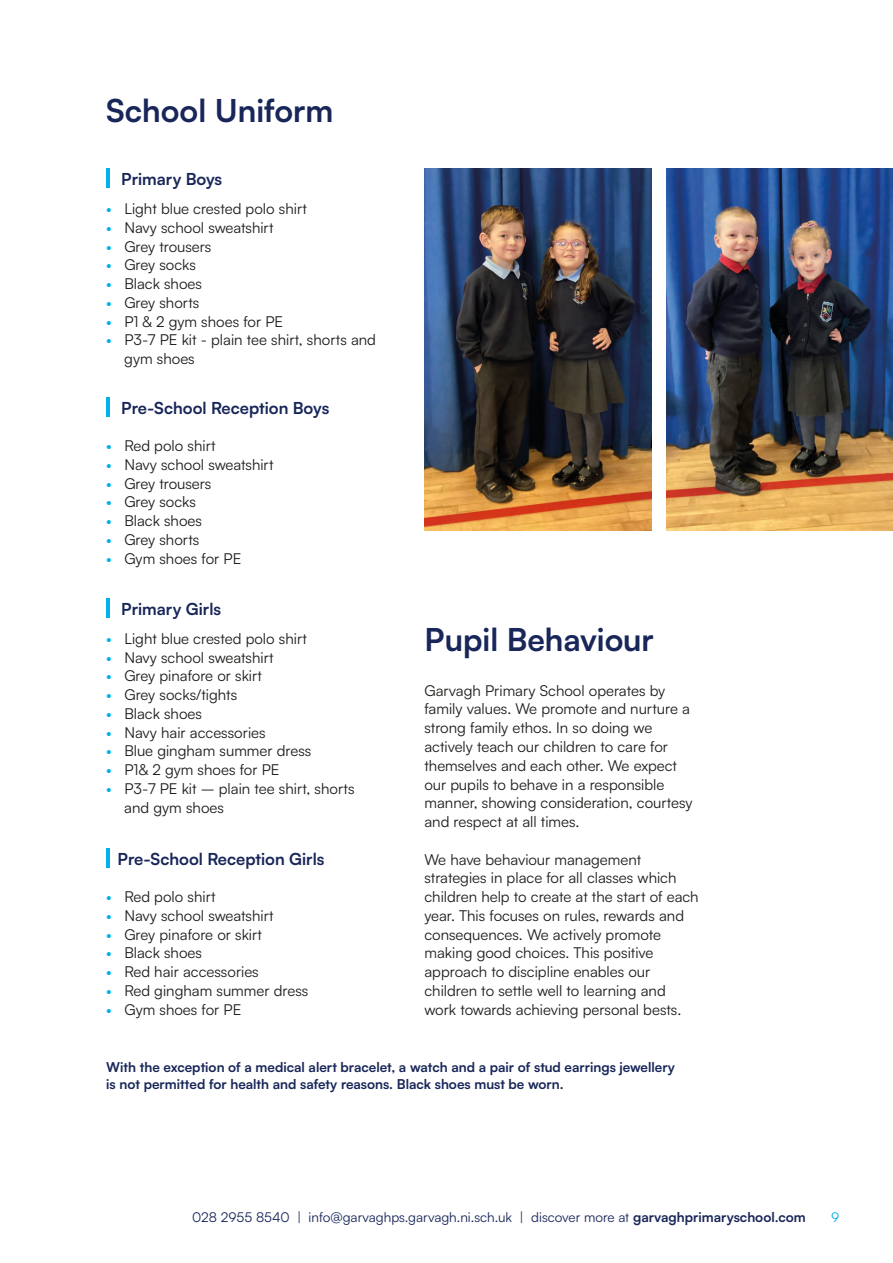
<style>
.page{position:relative;width:893px;height:1263px;background:#fff}
.page>*{position:absolute;margin:0;border:0;box-sizing:border-box;transform-origin:0 0}
.t1{font:700 31.5px "Satoshi";color:#182659}
.t2{font:700 16.5px "Satoshi";color:#182659}
.t3{font:15px/18.8px "Satoshi";color:#1d1d1b}
.t4{font:700 13.5px/17px "Satoshi";color:#182659}
.t5{font:13.5px "Satoshi";color:#182659}
.t6{font:13.5px "Satoshi";color:#00b1eb}
.s1{color:#00b1eb}
.s2{font-weight:700}
</style>
<div class="page">
<hr style="left:106px;top:169px;width:3px;height:19px;background:#00b1eb">
<hr style="left:106px;top:397px;width:3px;height:20px;background:#00b1eb">
<hr style="left:106px;top:598px;width:3px;height:20px;background:#00b1eb">
<hr style="left:106px;top:848px;width:3px;height:20px;background:#00b1eb">
<img style="left:425px;top:169px;width:226px;height:362px">
<img style="left:666px;top:169px;width:227px;height:362px">
<h1 class="t1" style="left:106px;top:90px;width:229px">School Uniform</h1>
<p class="t2" style="left:121px;top:168px;width:103px">Primary Boys</p>
<p class="t3" style="left:106px;top:199px;width:202px"><span class="s1">•</span> Light blue crested polo shirt</p>
<p class="t3" style="left:106px;top:236px;width:107px"><span class="s1">•</span> Grey trousers</p>
<p class="t3" style="left:106px;top:218px;width:169px"><span class="s1">•</span> Navy school sweatshirt</p>
<p class="t3" style="left:106px;top:255px;width:91px"><span class="s1">•</span> Grey socks</p>
<p class="t3" style="left:106px;top:274px;width:97px"><span class="s1">•</span> Black shoes</p>
<p class="t3" style="left:106px;top:293px;width:95px"><span class="s1">•</span> Grey shorts</p>
<p class="t3" style="left:124px;top:330px;width:253px;text-indent:-18px"><span class="s1">•</span> P3-7 PE kit - plain tee shirt, shorts and gym shoes</p>
<p class="t3" style="left:106px;top:311px;width:178px"><span class="s1">•</span> P1 &amp; 2 gym shoes for PE</p>
<p class="t2" style="left:121px;top:397px;width:210px">Pre-School Reception Boys</p>
<p class="t3" style="left:106px;top:436px;width:111px"><span class="s1">•</span> Red polo shirt</p>
<p class="t3" style="left:106px;top:455px;width:169px"><span class="s1">•</span> Navy school sweatshirt</p>
<p class="t3" style="left:106px;top:473px;width:107px"><span class="s1">•</span> Grey trousers</p>
<p class="t3" style="left:106px;top:492px;width:91px"><span class="s1">•</span> Grey socks</p>
<p class="t3" style="left:106px;top:511px;width:97px"><span class="s1">•</span> Black shoes</p>
<p class="t3" style="left:106px;top:530px;width:95px"><span class="s1">•</span> Grey shorts</p>
<p class="t3" style="left:106px;top:548px;width:137px"><span class="s1">•</span> Gym shoes for PE</p>
<p class="t2" style="left:121px;top:598px;width:101px">Primary Girls</p>
<p class="t3" style="left:106px;top:629px;width:202px"><span class="s1">•</span> Light blue crested polo shirt</p>
<p class="t3" style="left:106px;top:647px;width:169px"><span class="s1">•</span> Navy school sweatshirt</p>
<p class="t3" style="left:106px;top:666px;width:157px"><span class="s1">•</span> Grey pinafore or skirt</p>
<p class="t3" style="left:106px;top:704px;width:97px"><span class="s1">•</span> Black shoes</p>
<p class="t3" style="left:106px;top:722px;width:161px"><span class="s1">•</span> Navy hair accessories</p>
<p class="t3" style="left:106px;top:685px;width:132px"><span class="s1">•</span> Grey socks/tights</p>
<p class="t3" style="left:106px;top:741px;width:207px"><span class="s1">•</span> Blue gingham summer dress</p>
<p class="t3" style="left:124px;top:779px;width:232px;text-indent:-18px"><span class="s1">•</span> P3-7 PE kit – plain tee shirt, shorts and gym shoes</p>
<p class="t3" style="left:106px;top:760px;width:175px"><span class="s1">•</span> P1&amp; 2 gym shoes for PE</p>
<p class="t2" style="left:118px;top:848px;width:208px">Pre-School Reception Girls</p>
<p class="t3" style="left:106px;top:887px;width:111px"><span class="s1">•</span> Red polo shirt</p>
<p class="t3" style="left:106px;top:905px;width:169px"><span class="s1">•</span> Navy school sweatshirt</p>
<p class="t3" style="left:106px;top:924px;width:157px"><span class="s1">•</span> Grey pinafore or skirt</p>
<p class="t3" style="left:106px;top:943px;width:97px"><span class="s1">•</span> Black shoes</p>
<p class="t3" style="left:106px;top:962px;width:154px"><span class="s1">•</span> Red hair accessories</p>
<p class="t3" style="left:106px;top:980px;width:204px"><span class="s1">•</span> Red gingham summer dress</p>
<p class="t3" style="left:106px;top:999px;width:137px"><span class="s1">•</span> Gym shoes for PE</p>
<h1 class="t1" style="left:425px;top:619px;width:231px">Pupil Behaviour</h1>
<p class="t3" style="left:424px;top:681px;width:270px">Garvagh Primary School operates by family values. We promote and nurture a strong family ethos. In so doing we actively teach our children to care for themselves and each other. We expect our pupils to behave in a responsible manner, showing consideration, courtesy and respect at all times.</p>
<p class="t3" style="left:424px;top:849px;width:276px">We have behaviour management strategies in place for all classes which children help to create at the start of each year. This focuses on rules, rewards and consequences. We actively promote making good choices. This positive approach to discipline enables our children to settle well to learning and work towards achieving personal bests.</p>
<p class="t4" style="left:106px;top:1059px;width:570px">With the exception of a medical alert bracelet, a watch and a pair of stud earrings jewellery is not permitted for health and safety reasons. Black shoes must be worn.</p>
<p class="t5" style="left:192px;top:1208px;width:615px">028 2955 8540 | info@garvaghps.garvagh.ni.sch.uk | discover more at <span class="s2">garvaghprimaryschool.com</span></p>
<p class="t6" style="left:831px;top:1208px;width:10px">9</p>
</div>
